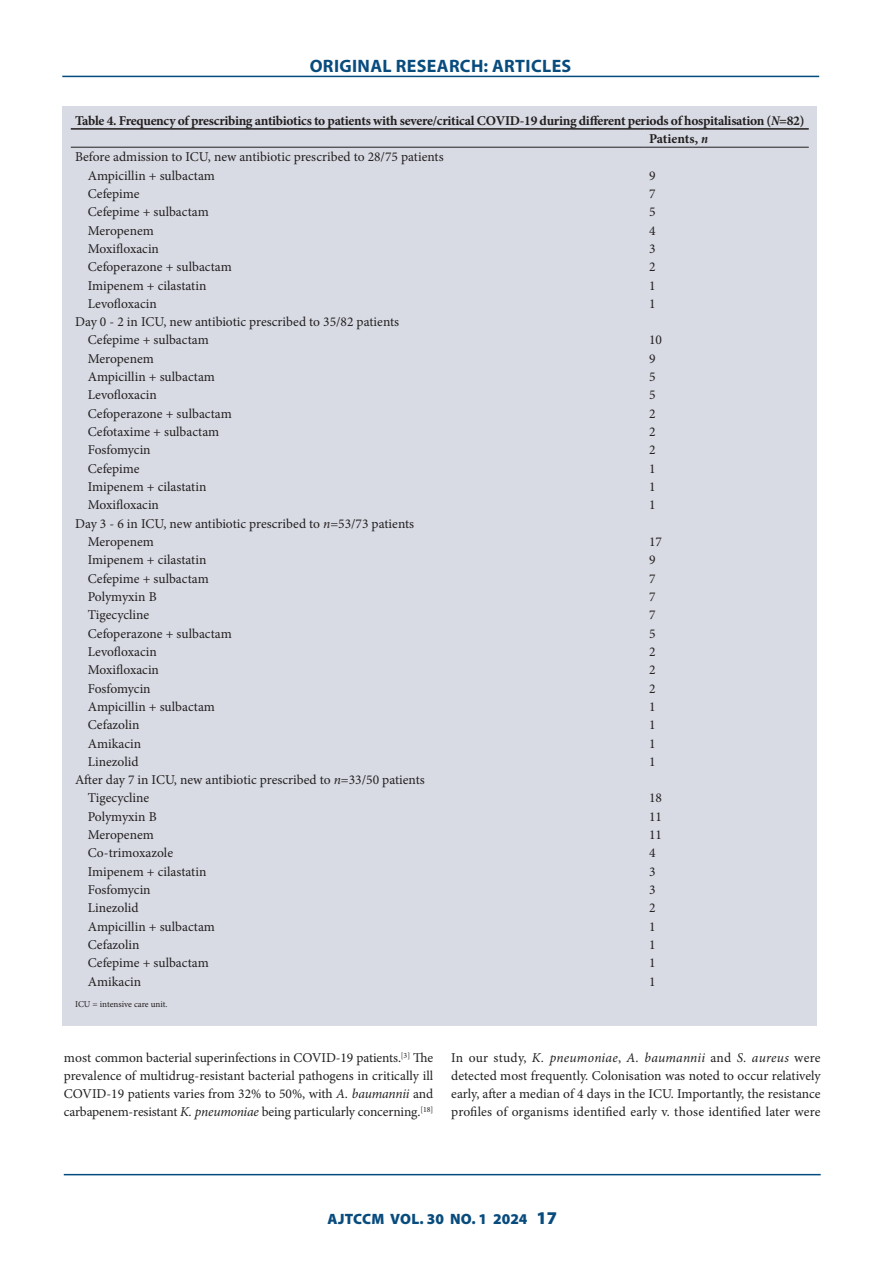
<style>
.page{position:relative;width:893px;height:1263px;background:#fff}
.page>*{position:absolute;margin:0;border:0;box-sizing:border-box;transform-origin:0 0}
.t1{font:700 18px "Myriad Pro";letter-spacing:.02em;color:#084c7e}
.t2{font:900 15px "Myriad Pro";letter-spacing:.005em;color:#084c7e}
.TABLE_TEXT_INDENT{font:13.5px "Minion Pro";color:#231f20}
.TABLE_TEXT{font:13.5px "Minion Pro";color:#231f20}
.BODY_TEXT_INDENT{font:13.5px/18px "Minion Pro";letter-spacing:-.01em;color:#231f20;text-align:justify}
.BODY_1ST_PARAGRAPH{font:13.5px/18px "Minion Pro";letter-spacing:.015em;color:#231f20;text-align:justify}
.TABLE_HEAD{font:700 13.5px "Minion Pro";letter-spacing:-.02em;color:#231f20}
.TABLE_FIELD_NAME{font:700 13.5px "Minion Pro";letter-spacing:-.005em;color:#231f20}
.TABLE_FOOTNOTE{font:9px "Minion Pro";letter-spacing:-.005em;color:#231f20}
.s1{font-style:italic;font-stretch:condensed}
.s2{font-style:italic}
.s3{font-size:18px}
</style>
<div class="page">
<hr style="left:64px;top:1174px;width:757px;height:1px;background:#044c7e">
<hr style="left:62px;top:76px;width:757px;height:1px;background:#044c7e">
<div style="left:62px;top:106px;width:755px;height:920px;background:#d8dbe4"></div>
<hr style="left:71px;top:128px;width:574px;height:2px;background:#231f20">
<hr style="left:645px;top:128px;width:164px;height:2px;background:#231f20">
<hr style="left:71px;top:147px;width:574px;height:1px;background:#231f20">
<hr style="left:645px;top:147px;width:164px;height:1px;background:#231f20">
<h1 class="t1" style="left:310px;top:54px;width:263px">ORIGINAL RESEARCH: ARTICLES</h1>
<p class="TABLE_HEAD" style="left:75px;top:111px;width:731px">Table 4. Frequency of prescribing antibiotics to patients with severe/critical COVID-19 during different periods of hospitalisation (<span class="s1">N</span>=82)</p>
<p class="TABLE_FIELD_NAME" style="left:649px;top:129px;width:60px">Patients, <span class="s1">n</span></p>
<p class="TABLE_TEXT" style="left:75px;top:148px;width:370px">Before admission to ICU, new antibiotic prescribed to 28/75 patients</p>
<p class="TABLE_TEXT_INDENT" style="left:88px;top:166px;width:129px">Ampicillin + sulbactam</p>
<p class="TABLE_TEXT" style="left:649px;top:166px;width:8px">9</p>
<p class="TABLE_TEXT_INDENT" style="left:88px;top:185px;width:53px">Cefepime</p>
<p class="TABLE_TEXT" style="left:649px;top:185px;width:8px">7</p>
<p class="TABLE_TEXT_INDENT" style="left:88px;top:203px;width:122px">Cefepime + sulbactam</p>
<p class="TABLE_TEXT" style="left:649px;top:203px;width:8px">5</p>
<p class="TABLE_TEXT_INDENT" style="left:88px;top:221px;width:68px">Meropenem</p>
<p class="TABLE_TEXT" style="left:649px;top:221px;width:8px">4</p>
<p class="TABLE_TEXT_INDENT" style="left:88px;top:239px;width:73px">Moxifloxacin</p>
<p class="TABLE_TEXT" style="left:649px;top:239px;width:8px">3</p>
<p class="TABLE_TEXT_INDENT" style="left:88px;top:258px;width:146px">Cefoperazone + sulbactam</p>
<p class="TABLE_TEXT" style="left:649px;top:258px;width:8px">2</p>
<p class="TABLE_TEXT_INDENT" style="left:88px;top:276px;width:120px">Imipenem + cilastatin</p>
<p class="TABLE_TEXT" style="left:649px;top:276px;width:8px">1</p>
<p class="TABLE_TEXT_INDENT" style="left:88px;top:294px;width:70px">Levofloxacin</p>
<p class="TABLE_TEXT" style="left:649px;top:294px;width:8px">1</p>
<p class="TABLE_TEXT" style="left:75px;top:313px;width:326px">Day 0 - 2 in ICU, new antibiotic prescribed to 35/82 patients</p>
<p class="TABLE_TEXT_INDENT" style="left:88px;top:331px;width:122px">Cefepime + sulbactam</p>
<p class="TABLE_TEXT" style="left:649px;top:331px;width:14px">10</p>
<p class="TABLE_TEXT_INDENT" style="left:88px;top:349px;width:68px">Meropenem</p>
<p class="TABLE_TEXT" style="left:649px;top:349px;width:8px">9</p>
<p class="TABLE_TEXT_INDENT" style="left:88px;top:368px;width:129px">Ampicillin + sulbactam</p>
<p class="TABLE_TEXT" style="left:649px;top:368px;width:8px">5</p>
<p class="TABLE_TEXT_INDENT" style="left:88px;top:386px;width:70px">Levofloxacin</p>
<p class="TABLE_TEXT" style="left:649px;top:386px;width:8px">5</p>
<p class="TABLE_TEXT_INDENT" style="left:88px;top:404px;width:146px">Cefoperazone + sulbactam</p>
<p class="TABLE_TEXT" style="left:649px;top:404px;width:8px">2</p>
<p class="TABLE_TEXT_INDENT" style="left:88px;top:423px;width:133px">Cefotaxime + sulbactam</p>
<p class="TABLE_TEXT" style="left:649px;top:423px;width:8px">2</p>
<p class="TABLE_TEXT_INDENT" style="left:88px;top:441px;width:64px">Fosfomycin</p>
<p class="TABLE_TEXT" style="left:649px;top:441px;width:8px">2</p>
<p class="TABLE_TEXT_INDENT" style="left:88px;top:459px;width:53px">Cefepime</p>
<p class="TABLE_TEXT" style="left:649px;top:459px;width:8px">1</p>
<p class="TABLE_TEXT_INDENT" style="left:88px;top:478px;width:120px">Imipenem + cilastatin</p>
<p class="TABLE_TEXT" style="left:649px;top:478px;width:8px">1</p>
<p class="TABLE_TEXT_INDENT" style="left:88px;top:496px;width:73px">Moxifloxacin</p>
<p class="TABLE_TEXT" style="left:649px;top:496px;width:8px">1</p>
<p class="TABLE_TEXT" style="left:75px;top:514px;width:341px">Day 3 - 6 in ICU, new antibiotic prescribed to <span class="s2">n</span>=53/73 patients</p>
<p class="TABLE_TEXT_INDENT" style="left:88px;top:533px;width:68px">Meropenem</p>
<p class="TABLE_TEXT" style="left:649px;top:533px;width:14px">17</p>
<p class="TABLE_TEXT_INDENT" style="left:88px;top:551px;width:120px">Imipenem + cilastatin</p>
<p class="TABLE_TEXT" style="left:649px;top:551px;width:8px">9</p>
<p class="TABLE_TEXT_INDENT" style="left:88px;top:569px;width:122px">Cefepime + sulbactam</p>
<p class="TABLE_TEXT" style="left:649px;top:569px;width:8px">7</p>
<p class="TABLE_TEXT_INDENT" style="left:88px;top:588px;width:70px">Polymyxin B</p>
<p class="TABLE_TEXT" style="left:649px;top:588px;width:8px">7</p>
<p class="TABLE_TEXT_INDENT" style="left:88px;top:606px;width:63px">Tigecycline</p>
<p class="TABLE_TEXT" style="left:649px;top:606px;width:8px">7</p>
<p class="TABLE_TEXT_INDENT" style="left:88px;top:624px;width:146px">Cefoperazone + sulbactam</p>
<p class="TABLE_TEXT" style="left:649px;top:624px;width:8px">5</p>
<p class="TABLE_TEXT_INDENT" style="left:88px;top:642px;width:70px">Levofloxacin</p>
<p class="TABLE_TEXT" style="left:649px;top:642px;width:8px">2</p>
<p class="TABLE_TEXT_INDENT" style="left:88px;top:661px;width:73px">Moxifloxacin</p>
<p class="TABLE_TEXT" style="left:649px;top:661px;width:8px">2</p>
<p class="TABLE_TEXT_INDENT" style="left:88px;top:679px;width:64px">Fosfomycin</p>
<p class="TABLE_TEXT" style="left:649px;top:679px;width:8px">2</p>
<p class="TABLE_TEXT_INDENT" style="left:88px;top:697px;width:129px">Ampicillin + sulbactam</p>
<p class="TABLE_TEXT" style="left:649px;top:697px;width:8px">1</p>
<p class="TABLE_TEXT_INDENT" style="left:88px;top:716px;width:53px">Cefazolin</p>
<p class="TABLE_TEXT" style="left:649px;top:716px;width:8px">1</p>
<p class="TABLE_TEXT_INDENT" style="left:88px;top:734px;width:55px">Amikacin</p>
<p class="TABLE_TEXT" style="left:649px;top:734px;width:8px">1</p>
<p class="TABLE_TEXT_INDENT" style="left:88px;top:752px;width:52px">Linezolid</p>
<p class="TABLE_TEXT" style="left:649px;top:752px;width:8px">1</p>
<p class="TABLE_TEXT" style="left:75px;top:771px;width:351px">After day 7 in ICU, new antibiotic prescribed to <span class="s2">n</span>=33/50 patients</p>
<p class="TABLE_TEXT_INDENT" style="left:88px;top:789px;width:63px">Tigecycline</p>
<p class="TABLE_TEXT" style="left:649px;top:789px;width:14px">18</p>
<p class="TABLE_TEXT_INDENT" style="left:88px;top:807px;width:70px">Polymyxin B</p>
<p class="TABLE_TEXT" style="left:649px;top:807px;width:14px">11</p>
<p class="TABLE_TEXT_INDENT" style="left:88px;top:826px;width:68px">Meropenem</p>
<p class="TABLE_TEXT" style="left:649px;top:826px;width:14px">11</p>
<p class="TABLE_TEXT_INDENT" style="left:88px;top:844px;width:87px">Co-trimoxazole</p>
<p class="TABLE_TEXT" style="left:649px;top:844px;width:8px">4</p>
<p class="TABLE_TEXT_INDENT" style="left:88px;top:862px;width:120px">Imipenem + cilastatin</p>
<p class="TABLE_TEXT" style="left:649px;top:862px;width:8px">3</p>
<p class="TABLE_TEXT_INDENT" style="left:88px;top:881px;width:64px">Fosfomycin</p>
<p class="TABLE_TEXT" style="left:649px;top:881px;width:8px">3</p>
<p class="TABLE_TEXT_INDENT" style="left:88px;top:899px;width:52px">Linezolid</p>
<p class="TABLE_TEXT" style="left:649px;top:899px;width:8px">2</p>
<p class="TABLE_TEXT_INDENT" style="left:88px;top:917px;width:129px">Ampicillin + sulbactam</p>
<p class="TABLE_TEXT" style="left:649px;top:917px;width:8px">1</p>
<p class="TABLE_TEXT_INDENT" style="left:88px;top:936px;width:53px">Cefazolin</p>
<p class="TABLE_TEXT" style="left:649px;top:936px;width:8px">1</p>
<p class="TABLE_TEXT_INDENT" style="left:88px;top:954px;width:122px">Cefepime + sulbactam</p>
<p class="TABLE_TEXT" style="left:649px;top:954px;width:8px">1</p>
<p class="TABLE_TEXT_INDENT" style="left:88px;top:972px;width:55px">Amikacin</p>
<p class="TABLE_TEXT" style="left:649px;top:972px;width:8px">1</p>
<p class="TABLE_FOOTNOTE" style="left:75px;top:998px;width:94px">ICU = intensive care unit.</p>
<p class="BODY_TEXT_INDENT" style="left:64px;top:1049px;width:371px">most common bacterial superinfections in COVID-19 patients.<sup>[3]</sup> The prevalence of multidrug-resistant bacterial pathogens in critically ill COVID-19 patients varies from 32% to 50%, with <span class="s2">A. baumannii</span> and carbapenem-resistant <span class="s2">K. pneumoniae</span> being particularly concerning.<sup>[18]</sup></p>
<p class="BODY_1ST_PARAGRAPH" style="left:451px;top:1049px;width:371px">In our study, <span class="s2">K. pneumoniae</span>, <span class="s2">A. baumannii</span> and <span class="s2">S. aureus</span> were detected most frequently. Colonisation was noted to occur relatively early, after a median of 4 days in the ICU. Importantly, the resistance profiles of organisms identified early v. those identified later were</p>
<p class="t2" style="left:328px;top:1210px;width:231px">AJTCCM VOL. 30 NO. 1 2024 <span class="s3">17</span></p>
</div>
